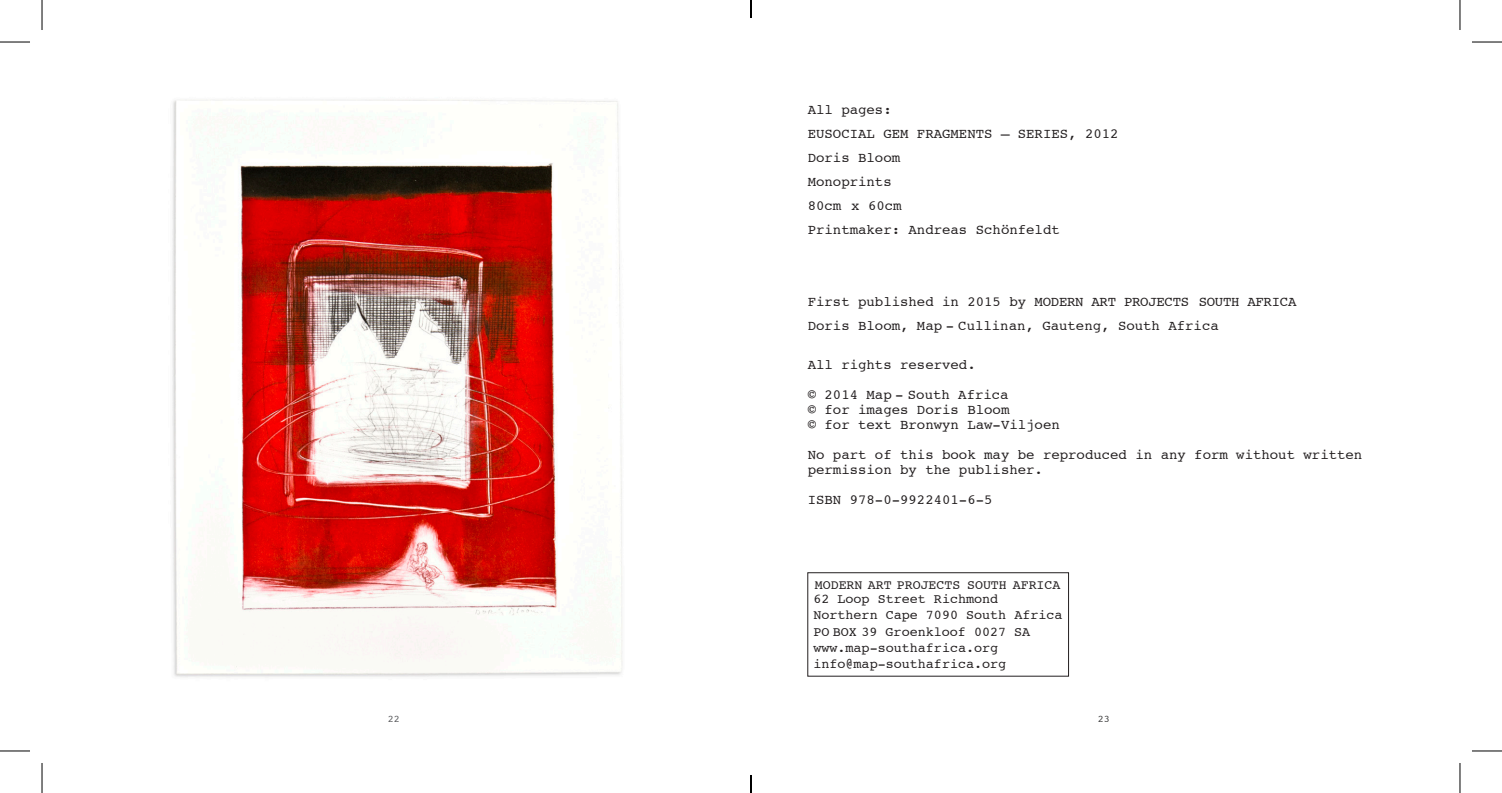
<style>
.page{position:relative;width:1502px;height:793px;background:#fff}
.page>*{position:absolute;margin:0;border:0;box-sizing:border-box;transform-origin:0 0}
.t1{font:14px/15px "Courier";color:#231f20}
.t2{font:14px "Courier";letter-spacing:-.02em;color:#231f20}
.t3{font:13.4px "Courier";color:#231f20}
.t4{font:13.2px "Courier";color:#231f20}
.t5{font:10px "Courier";color:#57585a}
.t6{font:10px "Courier";color:#3e3e3f}
</style>
<div class="page">
<div style="left:807px;top:572px;width:261px;height:104px;border:1px solid #231f20"></div>
<img style="left:172px;top:99px;width:451px;height:578px">
<hr style="left:0;top:42px;width:30px;height:1px;background:#000">
<hr style="left:1471px;top:42px;width:30px;height:1px;background:#000">
<hr style="left:0;top:750px;width:30px;height:1px;background:#000">
<hr style="left:1471px;top:750px;width:30px;height:1px;background:#000">
<hr style="left:42px;top:0;width:1px;height:30px;background:#000">
<hr style="left:42px;top:763px;width:1px;height:30px;background:#000">
<hr style="left:1459px;top:0;width:1px;height:30px;background:#000">
<hr style="left:1459px;top:763px;width:1px;height:30px;background:#000">
<svg style="left:750px;top:0;width:1px;height:18px"></svg>
<svg style="left:750px;top:775px;width:1px;height:18px"></svg>
<p class="t1" style="left:807px;top:102px;width:85px">All pages:</p>
<p class="t1" style="left:807px;top:126px;width:312px">EUSOCIAL GEM FRAGMENTS – SERIES, 2012</p>
<p class="t1" style="left:807px;top:150px;width:94px">Doris Bloom</p>
<p class="t1" style="left:807px;top:174px;width:85px">Monoprints</p>
<p class="t1" style="left:807px;top:198px;width:95px">80cm x 60cm</p>
<p class="t1" style="left:807px;top:222px;width:254px">Printmaker: Andreas Schönfeldt</p>
<p class="t2" style="left:807px;top:291px;width:490px">First published in 2015 by MODERN ART PROJECTS SOUTH AFRICA</p>
<p class="t1" style="left:807px;top:318px;width:412px">Doris Bloom, Map - Cullinan, Gauteng, South Africa</p>
<p class="t1" style="left:807px;top:357px;width:170px">All rights reserved.</p>
<p class="t1" style="left:807px;top:387px;width:202px">© 2014 Map - South Africa</p>
<p class="t1" style="left:807px;top:402px;width:203px">© for images Doris Bloom</p>
<p class="t1" style="left:807px;top:417px;width:254px">© for text Bronwyn Law-Viljoen</p>
<p class="t1" style="left:807px;top:447px;width:556px">No part of this book may be reproduced in any form without written permission by the publisher.</p>
<p class="t1" style="left:807px;top:492px;width:186px">ISBN 978-0-9922401-6-5</p>
<p class="t4" style="left:815px;top:575px;width:247px">MODERN ART PROJECTS SOUTH AFRICA</p>
<p class="t3" style="left:813px;top:589px;width:186px">62 Loop Street Richmond</p>
<p class="t3" style="left:813px;top:605px;width:251px">Northern Cape 7090 South Africa</p>
<p class="t3" style="left:813px;top:621px;width:218px">PO BOX 39 Groenkloof 0027 SA</p>
<p class="t3" style="left:813px;top:637px;width:186px">www.map-southafrica.org</p>
<p class="t3" style="left:813px;top:653px;width:194px">info@map-southafrica.org</p>
<p class="t5" style="left:388px;top:711px;width:13px">22</p>
<p class="t6" style="left:1097px;top:711px;width:13px">23</p>
</div>
